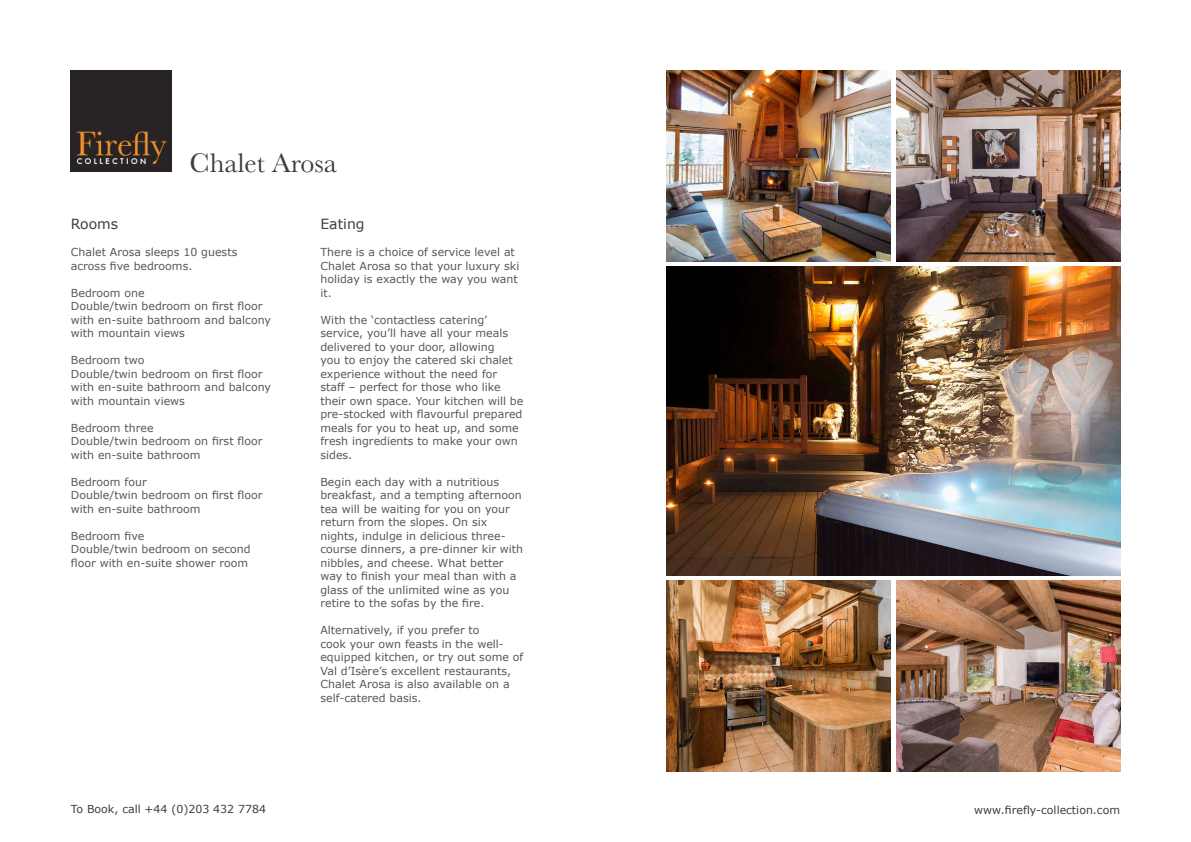
<style>
.page{position:relative;width:1191px;height:842px;background:#fff}
.page>*{position:absolute;margin:0;border:0;box-sizing:border-box;transform-origin:0 0}
.t1{font:28px "Baskerville";color:#3e3e3f}
.t2{font:14px "Verdana";color:#3e3e3f}
.t3{font:11px/13.5px "Verdana";color:#57585a}
.t4{font:11px "Verdana";color:#3e3e3f}
</style>
<div class="page">
<img style="left:71px;top:71px;width:101px;height:101px">
<img style="left:666px;top:71px;width:224px;height:190px">
<img style="left:896px;top:71px;width:224px;height:190px">
<img style="left:666px;top:267px;width:454px;height:308px">
<img style="left:896px;top:581px;width:224px;height:190px">
<img style="left:666px;top:581px;width:224px;height:190px">
<p class="t1" style="left:190px;top:145px;width:149px">Chalet Arosa</p>
<p class="t2" style="left:71px;top:215px;width:49px">Rooms</p>
<p class="t3" style="left:71px;top:245px;width:168px">Chalet Arosa sleeps 10 guests across five bedrooms.</p>
<p class="t3" style="left:71px;top:286px;width:75px">Bedroom one</p>
<p class="t3" style="left:71px;top:299px;width:202px">Double/twin bedroom on first floor with en-suite bathroom and balcony with mountain views</p>
<p class="t3" style="left:71px;top:353px;width:75px">Bedroom two</p>
<p class="t3" style="left:71px;top:367px;width:202px">Double/twin bedroom on first floor with en-suite bathroom and balcony with mountain views</p>
<p class="t3" style="left:71px;top:421px;width:84px">Bedroom three</p>
<p class="t3" style="left:71px;top:434px;width:193px">Double/twin bedroom on first floor with en-suite bathroom</p>
<p class="t3" style="left:71px;top:475px;width:77px">Bedroom four</p>
<p class="t3" style="left:71px;top:488px;width:193px">Double/twin bedroom on first floor with en-suite bathroom</p>
<p class="t3" style="left:71px;top:529px;width:75px">Bedroom five</p>
<p class="t3" style="left:71px;top:542px;width:181px">Double/twin bedroom on second floor with en-suite shower room</p>
<p class="t4" style="left:71px;top:802px;width:197px">To Book, call +44 (0)203 432 7784</p>
<p class="t2" style="left:320px;top:215px;width:46px">Eating</p>
<p class="t3" style="left:320px;top:245px;width:200px">There is a choice of service level at<br>Chalet Arosa so that your luxury ski holiday is exactly the way you want it.</p>
<p class="t3" style="left:320px;top:313px;width:204px">With the ‘contactless catering’ service, you’ll have all your meals delivered to your door, allowing<br>you to enjoy the catered ski chalet experience without the need for staff – perfect for those who like their own space. Your kitchen will be pre-stocked with flavourful prepared meals for you to heat up, and some fresh ingredients to make your own sides.</p>
<p class="t3" style="left:320px;top:475px;width:204px">Begin each day with a nutritious breakfast, and a tempting afternoon tea will be waiting for you on your return from the slopes. On six nights, indulge in delicious three&shy;course dinners, a pre-dinner kir with nibbles, and cheese. What better way to finish your meal than with a glass of the unlimited wine as you retire to the sofas by the fire.</p>
<p class="t3" style="left:320px;top:623px;width:204px">Alternatively, if you prefer to<br>cook your own feasts in the well&shy;equipped kitchen, or try out some of<br>Val d’Isère’s excellent restaurants,<br>Chalet Arosa is also available on a self-catered basis.</p>
<p class="t4" style="left:974px;top:803px;width:147px">www.firefly-collection.com</p>
</div>
